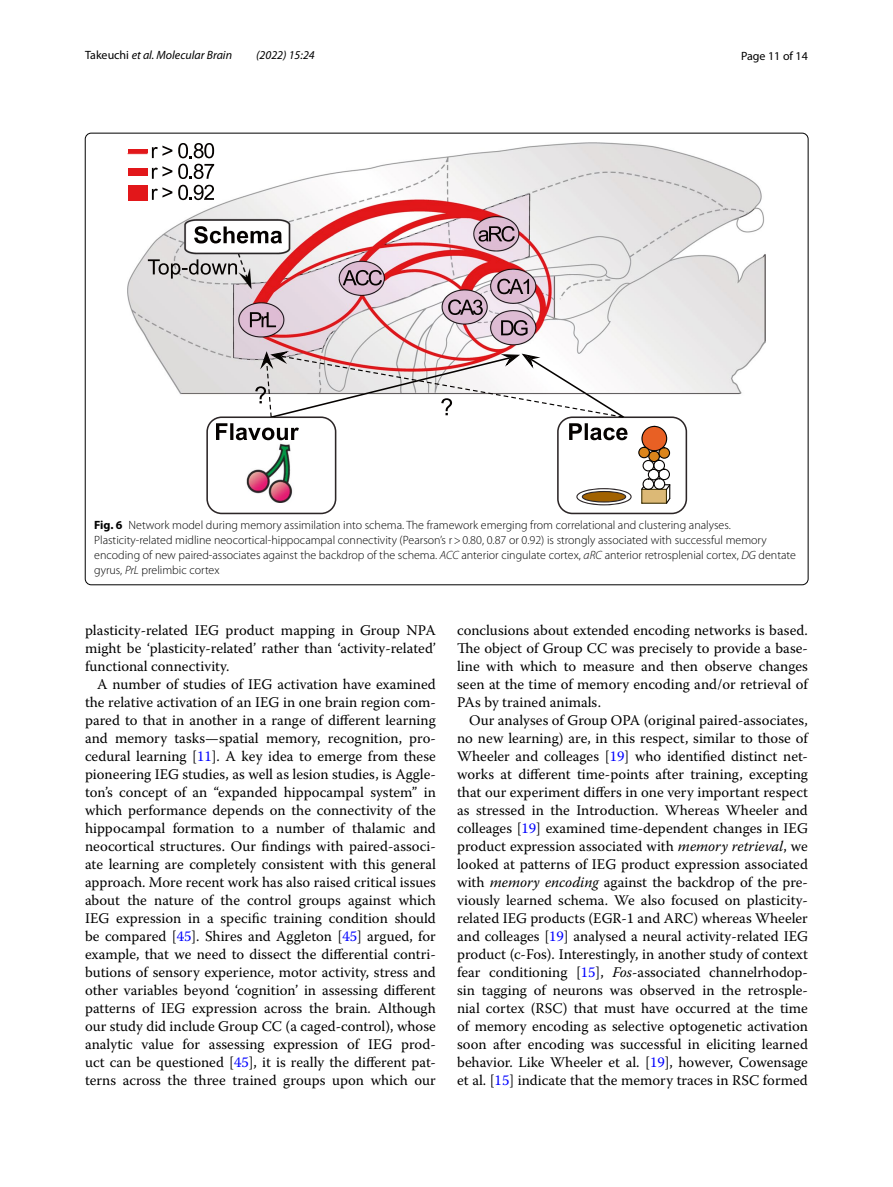
<style>
.page{position:relative;width:893px;height:1187px;background:#fff}
.page>*{position:absolute;margin:0;border:0;box-sizing:border-box;transform-origin:0 0}
.t1{font:14.7px/18px "Warnock Pro";color:#000;text-align:justify}
.t2{font:300 12px/15px "Myriad Pro";color:#000}
.t3{font:italic 12px "Myriad Pro";color:#000}
.t4{font:12px "Myriad Pro";color:#000}
.s1{font-style:normal}
.s2{font-weight:700}
.s3{font-style:italic}
.s4{color:#00f}
</style>
<div class="page">
<img style="left:128px;top:142px;width:638px;height:359px">
<svg style="left:148px;top:259px;width:89px;height:19px;background:#adabab"></svg>
<hr style="left:128px;top:149px;width:20px;height:4px;background:#e2171a">
<svg style="left:152px;top:146px;width:20px;height:12px"></svg>
<svg style="left:178px;top:143px;width:36px;height:15px"></svg>
<div style="left:128px;top:185px;width:20px;height:15px;background:#e2171a"></div>
<svg style="left:152px;top:187px;width:20px;height:13px"></svg>
<svg style="left:178px;top:185px;width:36px;height:15px"></svg>
<div style="left:128px;top:168px;width:20px;height:7px;background:#e2171a"></div>
<svg style="left:152px;top:166px;width:20px;height:13px"></svg>
<svg style="left:178px;top:164px;width:36px;height:15px"></svg>
<svg style="left:194px;top:226px;width:88px;height:17px"></svg>
<svg style="left:206px;top:351px;width:481px;height:163px"></svg>
<svg style="left:479px;top:226px;width:36px;height:15px"></svg>
<svg style="left:343px;top:270px;width:39px;height:15px"></svg>
<svg style="left:250px;top:312px;width:26px;height:15px"></svg>
<svg style="left:497px;top:279px;width:32px;height:15px"></svg>
<svg style="left:448px;top:299px;width:35px;height:16px"></svg>
<svg style="left:501px;top:320px;width:27px;height:15px"></svg>
<p class="t3" style="left:85px;top:48px;width:149px"><span class="s1">Takeuchi</span> et al. Molecular Brain</p>
<p class="t3" style="left:256px;top:48px;width:60px">(2022) 15:24</p>
<p class="t4" style="left:741px;top:48px;width:68px">Page 11 of 14</p>
<p class="t2" style="left:94px;top:518px;width:703px"><span class="s2">Fig. 6</span> Network model during memory assimilation into schema. The framework emerging from correlational and clustering analyses.<br>Plasticity-related midline neocortical-hippocampal connectivity (Pearson’s r&gt;0.80, 0.87 or 0.92) is strongly associated with successful memory encoding of new paired-associates against the backdrop of the schema. <span class="s3">ACC</span> anterior cingulate cortex, <span class="s3">aRC</span> anterior retrosplenial cortex, <span class="s3">DG</span> dentate gyrus, <span class="s3">PrL</span> prelimbic cortex</p>
<p class="t1" style="left:85px;top:621px;width:352px">plasticity-related IEG product mapping in Group NPA might be ‘plasticity-related’ rather than ‘activity-related’ functional connectivity.</p>
<p class="t1" style="left:85px;top:675px;width:352px;text-indent:12px">A number of studies of IEG activation have examined the relative activation of an IEG in one brain region com&shy;pared to that in another in a range of different learning and memory tasks—spatial memory, recognition, pro&shy;cedural learning [<span class="s4">11</span>]. A key idea to emerge from these pioneering IEG studies, as well as lesion studies, is Aggle&shy;ton’s concept of an “expanded hippocampal system” in which performance depends on the connectivity of the hippocampal formation to a number of thalamic and neocortical structures. Our findings with paired-associ&shy;ate learning are completely consistent with this general approach. More recent work has also raised critical issues about the nature of the control groups against which IEG expression in a specific training condition should be compared [<span class="s4">45</span>]. Shires and Aggleton [<span class="s4">45</span>] argued, for example, that we need to dissect the differential contri&shy;butions of sensory experience, motor activity, stress and other variables beyond ‘cognition’ in assessing different patterns of IEG expression across the brain. Although our study did include Group CC (a caged-control), whose analytic value for assessing expression of IEG prod&shy;uct can be questioned [<span class="s4">45</span>], it is really the different pat&shy;terns across the three trained groups upon which our</p>
<p class="t1" style="left:457px;top:621px;width:352px">conclusions about extended encoding networks is based.<br>The object of Group CC was precisely to provide a base&shy;line with which to measure and then observe changes seen at the time of memory encoding and/or retrieval of PAs by trained animals.</p>
<p class="t1" style="left:457px;top:711px;width:352px;text-indent:12px">Our analyses of Group OPA (original paired-associates, no new learning) are, in this respect, similar to those of Wheeler and colleages [<span class="s4">19</span>] who identified distinct net&shy;works at different time-points after training, excepting that our experiment differs in one very important respect as stressed in the Introduction. Whereas Wheeler and colleages [<span class="s4">19</span>] examined time-dependent changes in IEG product expression associated with <span class="s3">memory retrieval</span>, we looked at patterns of IEG product expression associated with <span class="s3">memory encoding</span> against the backdrop of the pre&shy;viously learned schema. We also focused on plasticity&shy;related IEG products (EGR-1 and ARC) whereas Wheeler and colleages [<span class="s4">19</span>] analysed a neural activity-related IEG product (c-Fos). Interestingly, in another study of context fear conditioning [<span class="s4">15</span>], <span class="s3">Fos</span>-associated channelrhodop&shy;sin tagging of neurons was observed in the retrosple&shy;nial cortex (RSC) that must have occurred at the time of memory encoding as selective optogenetic activation soon after encoding was successful in eliciting learned behavior. Like Wheeler et al. [<span class="s4">19</span>], however, Cowensage et al. [<span class="s4">15</span>] indicate that the memory traces in RSC formed</p>
</div>
